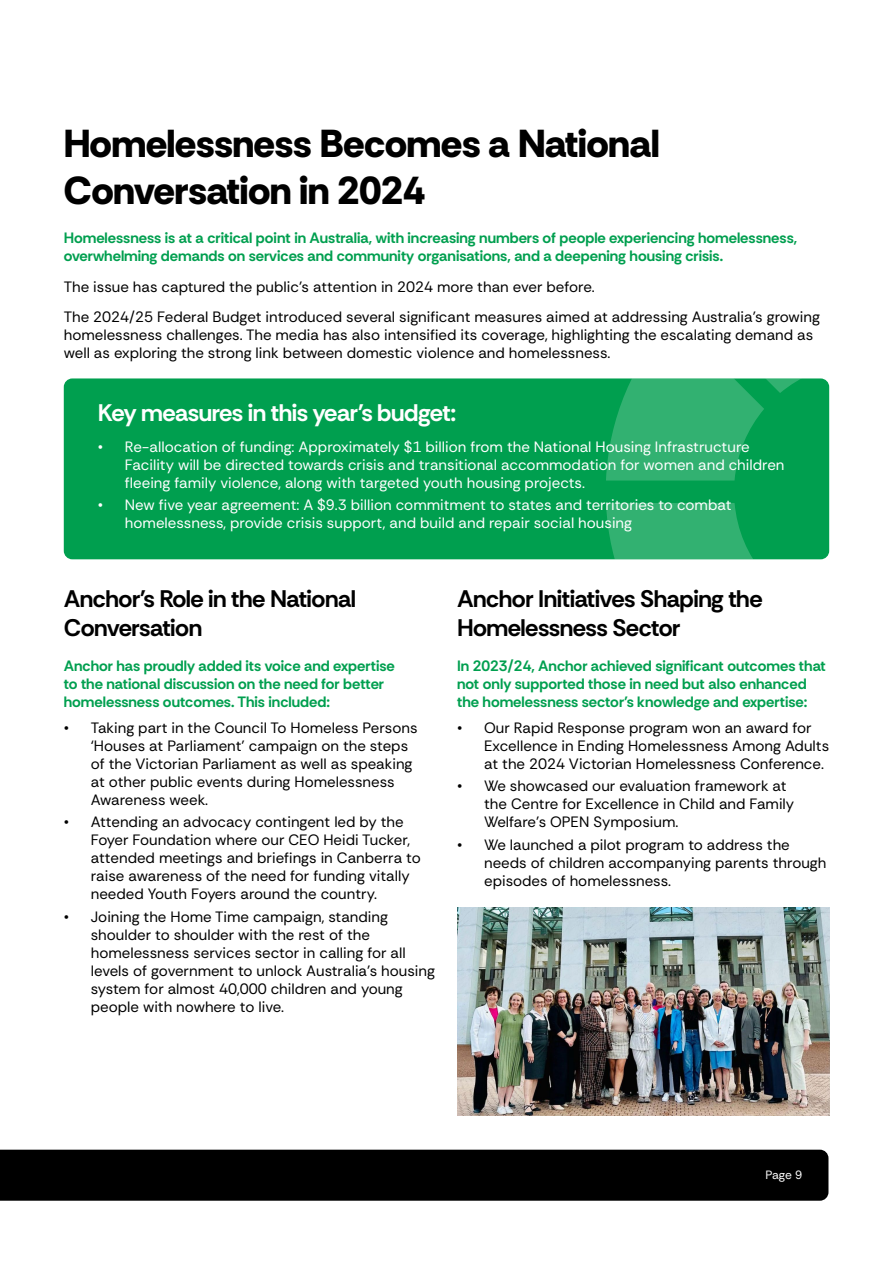
<style>
.page{position:relative;width:893px;height:1263px;background:#fff}
.page>*{position:absolute;margin:0;border:0;box-sizing:border-box;transform-origin:0 0}
.t1{font:800 39px/46.8px "Rethink Sans";color:#000}
.t2{font:700 24px/28.8px "Rethink Sans";letter-spacing:-.02em;color:#000}
.t3{font:700 24px "Rethink Sans";letter-spacing:-.02em;color:#fff}
.t4{font:15px/18px "Rethink Sans";color:#000}
.t5{font:700 15px/18px "Rethink Sans";color:#009f4f}
.t6{font:15px/18px "Rethink Sans";color:#fff}
.t7{font:12px "Rethink Sans";color:#fff}
</style>
<div class="page">
<div style="left:0;top:1150px;width:828px;height:51px;background:#000"></div>
<div style="left:64px;top:378px;width:765px;height:181px;background:#009f4f;border-radius:9px"></div>
<svg style="left:606px;top:503px;width:147px;height:56px"></svg>
<svg style="left:606px;top:378px;width:223px;height:102px"></svg>
<img style="left:457px;top:907px;width:372px;height:208px">
<h1 class="t1" style="left:64px;top:120px;width:597px">Homelessness Becomes a National<br>Conversation in 2024</h1>
<p class="t5" style="left:64px;top:229px;width:735px">Homelessness is at a critical point in Australia, with increasing numbers of people experiencing homelessness, overwhelming demands on services and community organisations, and a deepening housing crisis.</p>
<p class="t4" style="left:64px;top:271px;width:758px;line-height:30.8px">The issue has captured the public’s attention in 2024 more than ever before.<br>The 2024/25 Federal Budget introduced several significant measures aimed at addressing Australia’s growing</p>
<p class="t4" style="left:64px;top:326px;width:751px">homelessness challenges. The media has also intensified its coverage, highlighting the escalating demand as well as exploring the strong link between domestic violence and homelessness.</p>
<h2 class="t3" style="left:98px;top:398px;width:360px">Key measures in this year’s budget:</h2>
<p class="t6" style="left:125px;top:438px;width:661px;text-indent:-27px">• Re-allocation of funding: Approximately $1 billion from the National Housing Infrastructure<br>Facility will be directed towards crisis and transitional accommodation for women and children fleeing family violence, along with targeted youth housing projects.</p>
<p class="t6" style="left:125px;top:496px;width:608px;text-indent:-27px">• New five year agreement: A $9.3 billion commitment to states and territories to combat homelessness, provide crisis support, and build and repair social housing</p>
<h2 class="t2" style="left:64px;top:584px;width:294px">Anchor’s Role in the National<br>Conversation</h2>
<p class="t5" style="left:64px;top:656px;width:333px">Anchor has proudly added its voice and expertise to the national discussion on the need for better homelessness outcomes. This included:</p>
<p class="t4" style="left:91px;top:719px;width:328px;text-indent:-27px">• Taking part in the Council To Homeless Persons ‘Houses at Parliament’ campaign on the steps of the Victorian Parliament as well as speaking at other public events during Homelessness Awareness week.</p>
<p class="t4" style="left:91px;top:813px;width:332px;text-indent:-27px">• Attending an advocacy contingent led by the Foyer Foundation where our CEO Heidi Tucker, attended meetings and briefings in Canberra to raise awareness of the need for funding vitally needed Youth Foyers around the country.</p>
<p class="t4" style="left:91px;top:907px;width:346px;text-indent:-27px">• Joining the Home Time campaign, standing shoulder to shoulder with the rest of the homelessness services sector in calling for all levels of government to unlock Australia’s housing system for almost 40,000 children and young people with nowhere to live.</p>
<h2 class="t2" style="left:457px;top:584px;width:307px">Anchor Initiatives Shaping the<br>Homelessness Sector</h2>
<p class="t5" style="left:457px;top:656px;width:370px">In 2023/24, Anchor achieved significant outcomes that not only supported those in need but also enhanced the homelessness sector’s knowledge and expertise:</p>
<p class="t4" style="left:484px;top:719px;width:347px;text-indent:-27px">• Our Rapid Response program won an award for<br>Excellence in Ending Homelessness Among Adults at the 2024 Victorian Homelessness Conference.</p>
<p class="t4" style="left:484px;top:777px;width:312px;text-indent:-27px">• We showcased our evaluation framework at the Centre for Excellence in Child and Family<br>Welfare’s OPEN Symposium.</p>
<p class="t4" style="left:484px;top:835px;width:344px;text-indent:-27px">• We launched a pilot program to address the needs of children accompanying parents through episodes of homelessness.</p>
<p class="t7" style="left:765px;top:1167px;width:38px">Page 9</p>
</div>
